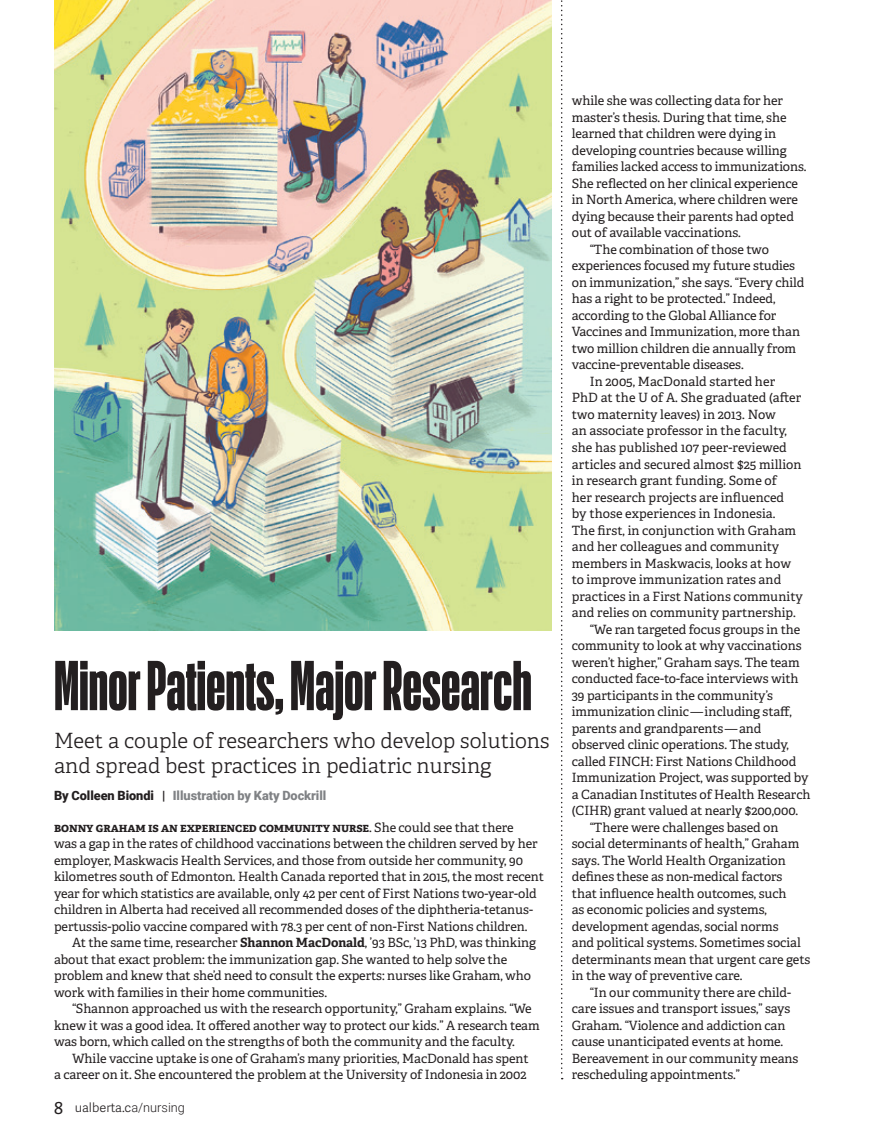
<style>
.page{position:relative;width:878px;height:1148px;background:#fff}
.page>*{position:absolute;margin:0;border:0;box-sizing:border-box;transform-origin:0 0}
.Secton_opener_-_title{font:69px "Action Cond Bold Grade 3";color:#231f20}
.Section_opener_-_dek{font:300 21px/25.5px "Adelle";color:#231f20}
.Body{font:12.75px/16.5px "Adelle";letter-spacing:-.005em;color:#231f20}
.Body_-_no_indent{font:12.75px/16.5px "Adelle";letter-spacing:-.005em;color:#231f20}
.body_no_indent{font:900 12.75px "Roboto";letter-spacing:-.005em;color:#808285}
.t1{font:12.75px "Adelle Sans Lt";color:#231f20}
.s1{color:#231f20}
.s2{font-weight:700}
.s3{font-family:"Adelle Sans";font-size:16.5px}
.s4{font-family:"Roboto";font-weight:300}
</style>
<div class="page">
<svg style="left:561px;top:0;width:1px;height:1079px"></svg>
<img style="left:54px;top:0;width:497px;height:631px">
<p class="Secton_opener_-_title" style="left:54px;top:649px;width:479px">Minor Patients, Major Research</p>
<p class="Section_opener_-_dek" style="left:54px;top:726px;width:497px">Meet a couple of researchers who develop solutions and spread best practices in pediatric nursing</p>
<p class="body_no_indent" style="left:54px;top:787px;width:274px"><span class="s1">By Colleen Biondi |</span> Illustration by Katy Dockrill</p>
<p class="Body_-_no_indent" style="left:54px;top:818px;width:491px"><span class="s2">bonny graham is an experienced community nurse</span>. She could see that there<br>was a gap in the rates of childhood vaccinations between the children served by her employer, Maskwacis Health Services, and those from outside her community, 90 kilometres south of Edmonton. Health Canada reported that in 2015, the most recent year for which statistics are available, only 42 per cent of First Nations two-year-old children in Alberta had received all recommended doses of the diphtheria-tetanus&shy;pertussis-polio vaccine compared with 78.3 per cent of non-First Nations children.</p>
<p class="Body" style="left:54px;top:933px;width:483px;text-indent:18px">At the same time, researcher <span class="s2">Shannon MacDonald</span>, ’93 BSc, ’13 PhD, was thinking about that exact problem: the immunization gap. She wanted to help solve the problem and knew that she’d need to consult the experts: nurses like Graham, who work with families in their home communities.</p>
<p class="Body" style="left:54px;top:999px;width:487px;text-indent:18px">“Shannon approached us with the research opportunity,” Graham explains. “We knew it was a good idea. It offered another way to protect our kids.” A research team was born, which called on the strengths of both the community and the faculty.</p>
<p class="Body" style="left:54px;top:1049px;width:476px;text-align:right">While vaccine uptake is one of Graham’s many priorities, MacDonald has spent<br>a career on it. She encountered the problem at the University of Indonesia in 2002</p>
<p class="t1" style="left:54px;top:1098px;width:132px"><span class="s3">8</span> ualberta.c<span class="s4">a/nursing</span></p>
<p class="Body" style="left:572px;top:92px;width:236px">while she was collecting data for her master’s thesis. During that time, she learned that children were dying in developing countries because willing families lacked access to immunizations.<br>She reflected on her clinical experience in North America, where children were dying because their parents had opted out of available vaccinations.</p>
<p class="Body" style="left:572px;top:240px;width:234px;text-indent:18px">“The combination of those two experiences focused my future studies on immunization,” she says. “Every child has a right to be protected.” Indeed, according to the Global Alliance for Vaccines and Immunization, more than two million children die annually from vaccine-preventable diseases.</p>
<p class="Body" style="left:572px;top:372px;width:232px;text-indent:18px">In 2005, MacDonald started her PhD at the U of A. She graduated (after two maternity leaves) in 2013. Now<br>an associate professor in the faculty, she has published 107 peer-reviewed articles and secured almost $25 million in research grant funding. Some of<br>her research projects are influenced<br>by those experiences in Indonesia.<br>The first, in conjunction with Graham and her colleagues and community members in Maskwacis, looks at how to improve immunization rates and practices in a First Nations community and relies on community partnership.</p>
<p class="Body" style="left:572px;top:620px;width:240px;text-indent:18px">“We ran targeted focus groups in the community to look at why vaccinations weren’t higher,” Graham says. The team conducted face-to-face interviews with 39 participants in the community’s immunization clinic — including staff, parents and grandparents — and observed clinic operations. The study, called FINCH: First Nations Childhood Immunization Project, was supported by a Canadian Institutes of Health Research (CIHR) grant valued at nearly $200,000.</p>
<p class="Body" style="left:572px;top:818px;width:240px;text-indent:18px">“There were challenges based on social determinants of health,” Graham says. The World Health Organization defines these as non-medical factors that influence health outcomes, such<br>as economic policies and systems, development agendas, social norms<br>and political systems. Sometimes social determinants mean that urgent care gets in the way of preventive care.</p>
<p class="Body" style="left:572px;top:983px;width:228px;text-indent:18px">“In our community there are child&shy;care issues and transport issues,” says Graham. “Violence and addiction can cause unanticipated events at home.<br>Bereavement in our community means rescheduling appointments.”</p>
</div>
